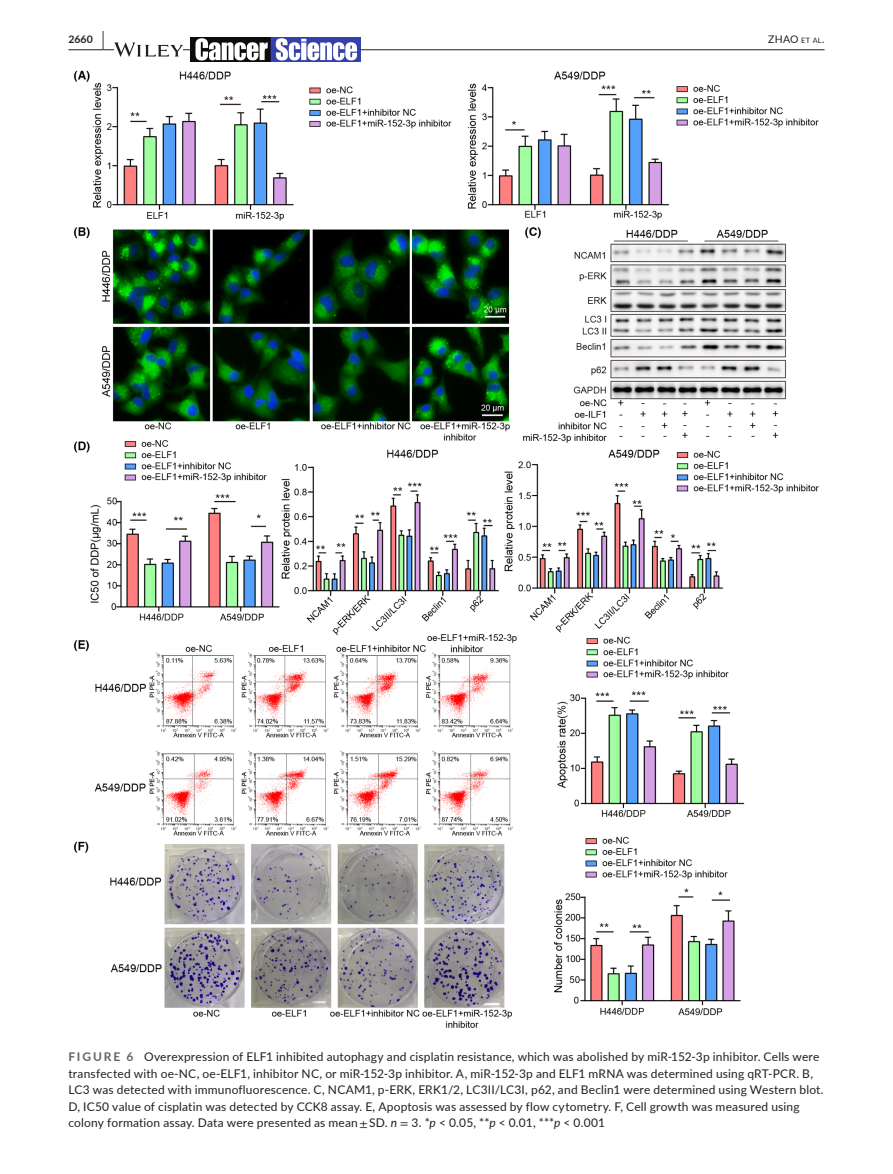
<style>
.page{position:relative;width:893px;height:1174px;background:#fff}
.page>*{position:absolute;margin:0;border:0;box-sizing:border-box;transform-origin:0 0}
.t1{font:12px/16.5px "Lato";letter-spacing:.015em;color:#231f20}
.t2{font:10.5px "Lato";color:#231f20}
.t3{font:700 10.5px "Lato";color:#231f20}
.s1{font-size:19.5px}
.s2{font-size:7.35px}
.s3{font-weight:700;color:#636366}
.s4{font-family:"STIX"}
.s5{font-style:italic}
</style>
<div class="page">
<hr style="left:68px;top:49px;width:756px;height:1px;background:#231f20">
<svg style="left:114px;top:42px;width:69px;height:15px"></svg>
<img style="left:191px;top:38px;width:170px;height:24px">
<img style="left:73px;top:70px;width:746px;height:958px">
<p class="t3" style="left:68px;top:31px;width:37px">2660 <span class="s1">|</span></p>
<p class="t2" style="left:768px;top:31px;width:58px">ZHAO <span class="s2">et al</span>.</p>
<p class="t1" style="left:68px;top:1048px;width:757px"><span class="s3">FIGURE 6</span> Overexpression of ELF1 inhibited autophagy and cisplatin resistance, which was abolished by miR-152-3p inhibitor. Cells were transfected with oe-NC, oe-ELF1, inhibitor NC, or miR-152-3p inhibitor. A, miR-152-3p and ELF1 mRNA was determined using qRT-PCR. B, LC3 was detected with immunofluorescence. C, NCAM1, p-ERK, ERK1/2, LC3II/LC3I, p62, and Beclin1 were determined using Western blot.<br>D, IC50 value of cisplatin was detected by CCK8 assay. E, Apoptosis was assessed by flow cytometry. F, Cell growth was measured using colony formation assay. Data were presented as mean <span class="s4">±</span> SD. <span class="s5">n</span> <span class="s4">=</span> 3. *<span class="s5">p</span> ˂ 0.05, **<span class="s5">p</span> ˂ 0.01, ***<span class="s5">p</span> ˂ 0.001</p>
</div>
